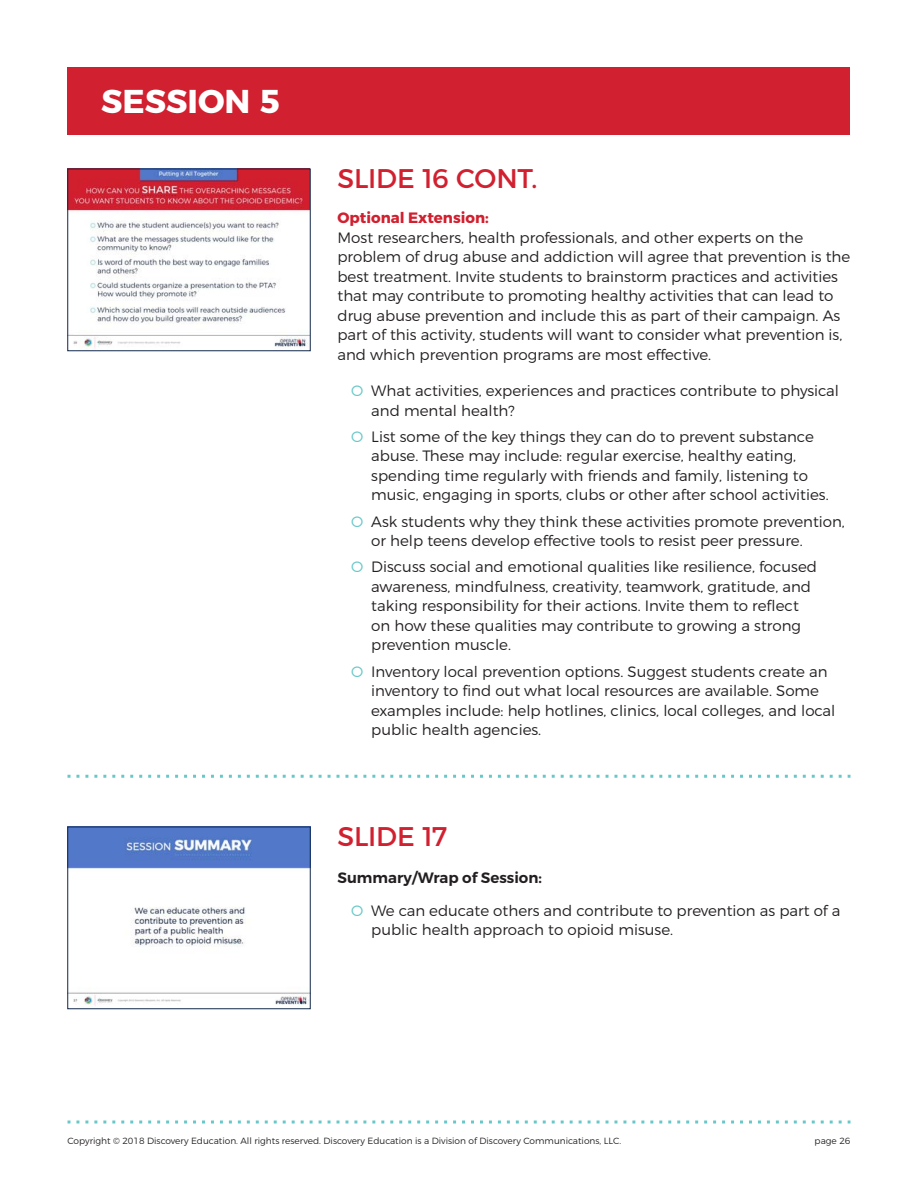
<style>
.page{position:relative;width:918px;height:1188px;background:#fff}
.page>*{position:absolute;margin:0;border:0;box-sizing:border-box;transform-origin:0 0}
.t1{font:700 33px "Montserrat";color:#fff}
.Body_Copy{font:27px "Montserrat";letter-spacing:-.005em;color:#d1202f}
.Body_Copy-2{font:300 15px/19.5px "Montserrat";color:#231f20}
.Body_Copy-3{font:600 15px "Montserrat";color:#231f20}
.t2{font:300 9px "Montserrat";color:#231f20}
.s1{font-weight:700;color:#d1202f}
.s2{color:#68c8c9}
</style>
<div class="page">
<svg style="left:68px;top:1120px;width:782px;height:4px"></svg>
<div style="left:68px;top:68px;width:782px;height:67px;background:#d1202f"></div>
<img style="left:69px;top:829px;width:239px;height:178px">
<div style="left:67px;top:827px;width:243px;height:182px;border:1px solid #11274a"></div>
<img style="left:69px;top:171px;width:239px;height:178px">
<svg style="left:68px;top:775px;width:782px;height:3px"></svg>
<p class="t1" style="left:101px;top:81px;width:180px">SESSION 5</p>
<p class="Body_Copy" style="left:338px;top:162px;width:201px">SLIDE 16 CONT.</p>
<p class="Body_Copy-2" style="left:338px;top:208px;width:514px"><span class="s1">Optional Extension:<br></span>Most researchers, health professionals, and other experts on the problem of drug abuse and addiction will agree that prevention is the best treatment. Invite students to brainstorm practices and activities that may contribute to promoting healthy activities that can lead to drug abuse prevention and include this as part of their campaign. As part of this activity, students will want to consider what prevention is, and which prevention programs are most effective.</p>
<p class="Body_Copy-2" style="left:371px;top:381px;width:469px;text-indent:-20px"><span class="s2">O</span> What activities, experiences and practices contribute to physical and mental health?</p>
<p class="Body_Copy-2" style="left:371px;top:427px;width:457px;text-indent:-20px"><span class="s2">O</span> List some of the key things they can do to prevent substance abuse. These may include: regular exercise, healthy eating, spending time regularly with friends and family, listening to music, engaging in sports, clubs or other after school activities.</p>
<p class="Body_Copy-2" style="left:371px;top:511px;width:475px;text-indent:-20px"><span class="s2">O</span> Ask students why they think these activities promote prevention, or help teens develop effective tools to resist peer pressure.</p>
<p class="Body_Copy-2" style="left:371px;top:557px;width:447px;text-indent:-20px"><span class="s2">O</span> Discuss social and emotional qualities like resilience, focused awareness, mindfulness, creativity, teamwork, gratitude, and taking responsibility for their actions. Invite them to reflect on how these qualities may contribute to growing a strong prevention muscle.</p>
<p class="Body_Copy-2" style="left:371px;top:661px;width:466px;text-indent:-20px"><span class="s2">O</span> Inventory local prevention options. Suggest students create an inventory to find out what local resources are available. Some examples include: help hotlines, clinics, local colleges, and local public health agencies.</p>
<p class="Body_Copy" style="left:338px;top:820px;width:111px">SLIDE 17</p>
<p class="Body_Copy-3" style="left:338px;top:868px;width:206px">Summary/Wrap of Session:</p>
<p class="Body_Copy-2" style="left:371px;top:900px;width:471px;text-indent:-20px"><span class="s2">O</span> We can educate others and contribute to prevention as part of a public health approach to opioid misuse.</p>
<p class="t2" style="left:68px;top:1136px;width:555px">Copyright © 2018 Discovery Education. All rights reserved. Discovery Education is a Division of Discovery Communications, LLC.</p>
<p class="t2" style="left:815px;top:1136px;width:37px">page 26</p>
</div>
